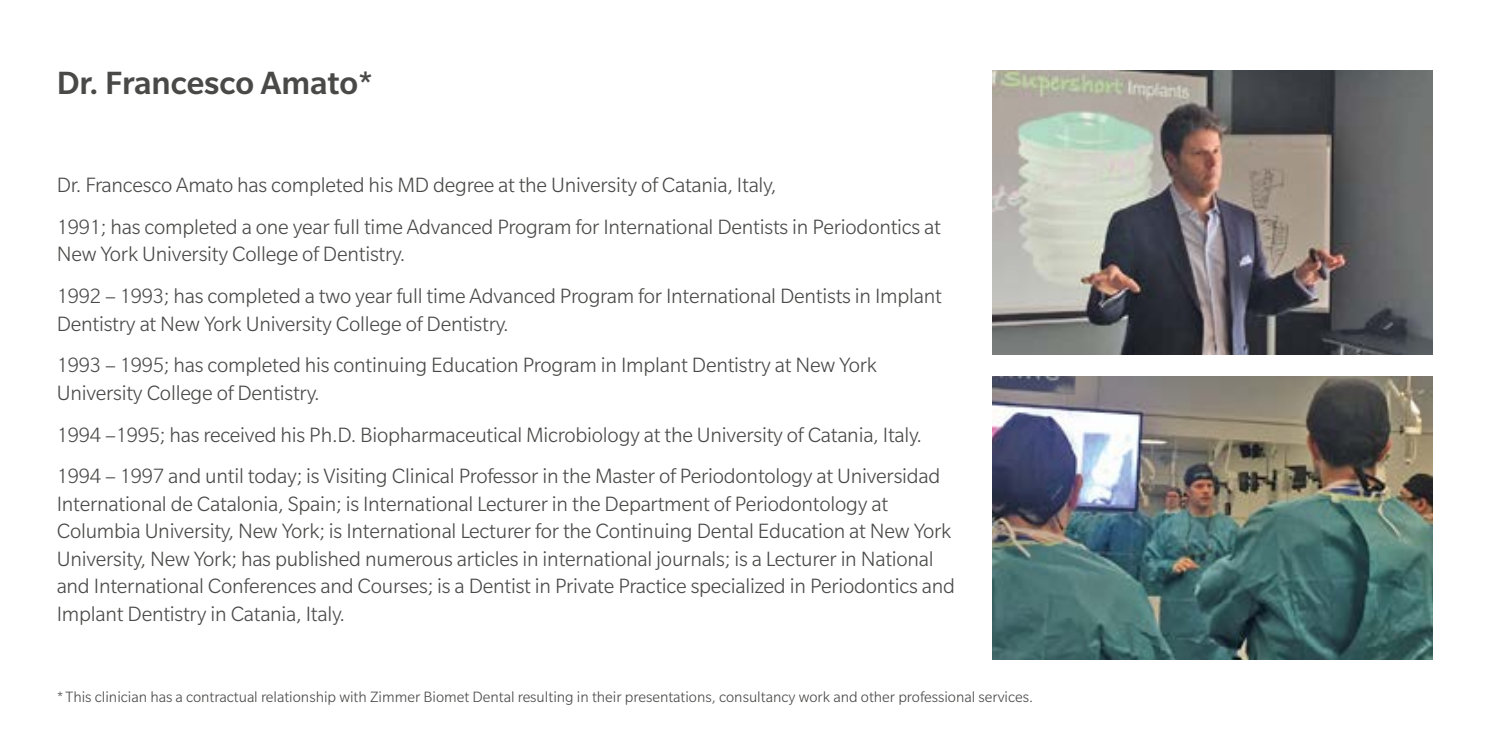
<style>
.page{position:relative;width:1489px;height:745px;background:#fff}
.page>*{position:absolute;margin:0;border:0;box-sizing:border-box;transform-origin:0 0}
.t1{font:500 35px "Slate Pro";color:#494948}
.t2{font:300 22.5px/41.8px "Slate Pro";letter-spacing:-.01em;color:#494948}
.t3{font:300 16.25px "Slate Pro";color:#494948}
</style>
<div class="page">
<img style="left:992px;top:71px;width:439px;height:283px">
<img style="left:992px;top:376px;width:439px;height:283px">
<h1 class="t1" style="left:57px;top:64px;width:318px">Dr. Francesco Amato*</h1>
<p class="t2" style="left:57px;top:164px;width:885px">Dr. Francesco Amato has completed his MD degree at the University of Catania, Italy,<br>1991; has completed a one year full time Advanced Program for International Dentists in Periodontics at</p>
<p class="t2" style="left:57px;top:233px;width:886px">New York University College of Dentistry.<br>1992 – 1993; has completed a two year full time Advanced Program for International Dentists in Implant</p>
<p class="t2" style="left:57px;top:302px;width:821px">Dentistry at New York University College of Dentistry.<br>1993 – 1995; has completed his continuing Education Program in Implant Dentistry at New York</p>
<p class="t2" style="left:57px;top:371px;width:885px">University College of Dentistry.<br>1994 –1995; has received his Ph.D. Biopharmaceutical Microbiology at the University of Catania, Italy.<br>1994 – 1997 and until today; is Visiting Clinical Professor in the Master of Periodontology at Universidad</p>
<p class="t2" style="left:57px;top:489px;width:899px;line-height:27.5px">International de Catalonia, Spain; is International Lecturer in the Department of Periodontology at Columbia University, New York; is International Lecturer for the Continuing Dental Education at New York University, New York; has published numerous articles in international journals; is a Lecturer in National and International Conferences and Courses; is a Dentist in Private Practice specialized in Periodontics and Implant Dentistry in Catania, Italy.</p>
<p class="t3" style="left:57px;top:688px;width:978px">* This clinician has a contractual relationship with Zimmer Biomet Dental resulting in their presentations, consultancy work and other professional services.</p>
</div>
